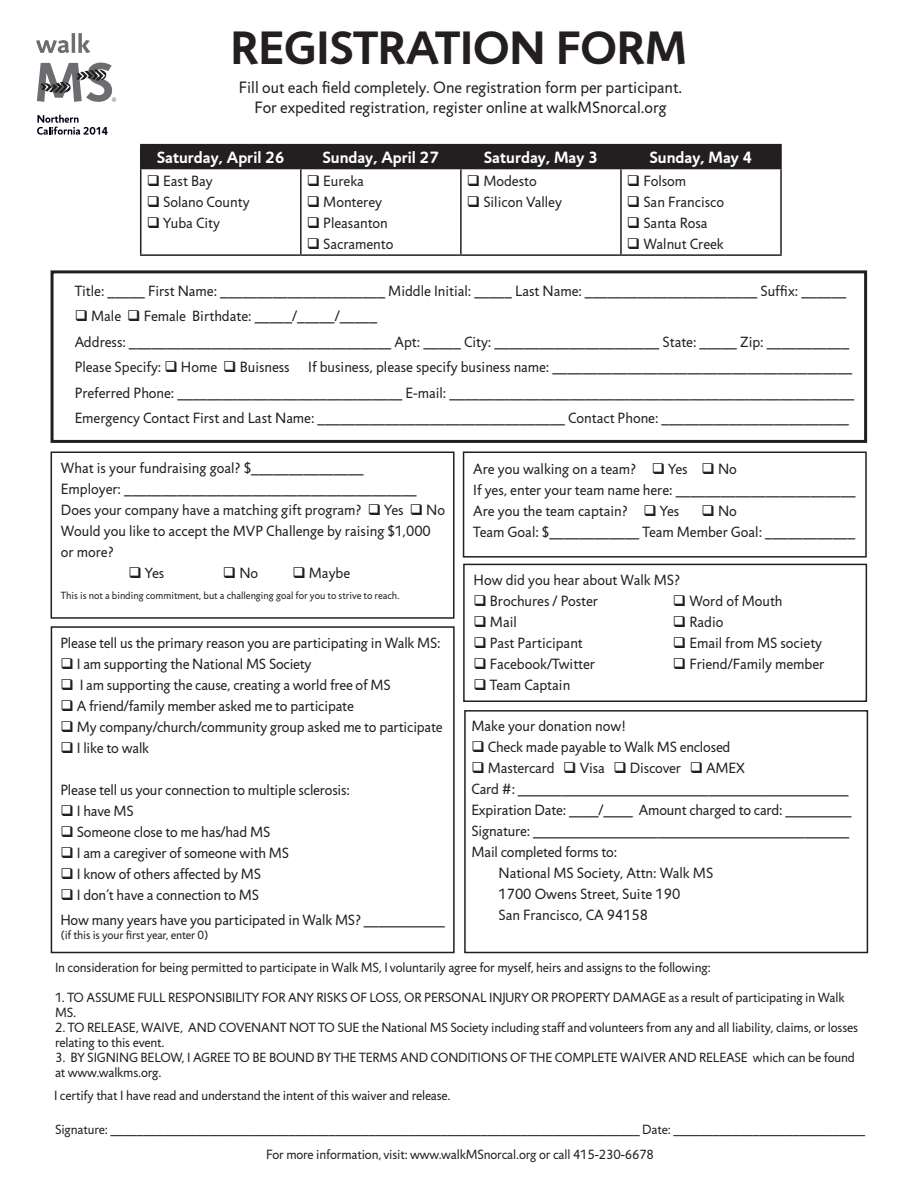
<style>
.page{position:relative;width:918px;height:1188px;background:#fff}
.page>*{position:absolute;margin:0;border:0;box-sizing:border-box;transform-origin:0 0}
.t1{font:700 47.25px "Jigsaw";color:#231f20}
.t2{font:16.65px "Jigsaw";color:#231f20}
.t3{font:700 16.5px "Jigsaw";color:#fff}
.t4{font:15px/21px "Jigsaw";color:#231f20}
.t5{font:13.5px/15px "Jigsaw";letter-spacing:-.01em;color:#231f20}
.t6{font:12px "Jigsaw";letter-spacing:-.01em;color:#231f20}
.t7{font:700 11.55px "Jigsaw";color:#000012}
.t8{font:10.5px "Jigsaw";color:#231f20}
</style>
<div class="page">
<div style="left:51px;top:270px;width:816px;height:173px;border:3px solid #231f20"></div>
<div style="left:51px;top:452px;width:403px;height:167px;border:2px solid #231f20"></div>
<div style="left:463px;top:452px;width:404px;height:106px;border:2px solid #231f20"></div>
<div style="left:463px;top:564px;width:404px;height:138px;border:2px solid #231f20"></div>
<div style="left:464px;top:710px;width:404px;height:243px;border:2px solid #231f20"></div>
<div style="left:51px;top:626px;width:404px;height:327px;border:2px solid #231f20"></div>
<hr style="left:140px;top:144px;width:161px;height:1px;background:#231f20">
<div style="left:140px;top:145px;width:640px;height:23px;background:#231f20"></div>
<hr style="left:301px;top:144px;width:160px;height:1px;background:#231f20">
<hr style="left:300px;top:145px;width:2px;height:23px;background:#231f20">
<hr style="left:461px;top:144px;width:160px;height:1px;background:#231f20">
<hr style="left:460px;top:145px;width:2px;height:23px;background:#231f20">
<hr style="left:621px;top:144px;width:161px;height:1px;background:#231f20">
<hr style="left:620px;top:145px;width:2px;height:23px;background:#231f20">
<hr style="left:780px;top:145px;width:2px;height:23px;background:#231f20">
<hr style="left:140px;top:168px;width:161px;height:1px;background:#231f20">
<hr style="left:140px;top:169px;width:1px;height:85px;background:#231f20">
<hr style="left:301px;top:168px;width:160px;height:1px;background:#231f20">
<hr style="left:300px;top:169px;width:2px;height:85px;background:#231f20">
<hr style="left:461px;top:168px;width:160px;height:1px;background:#231f20">
<hr style="left:460px;top:169px;width:2px;height:85px;background:#231f20">
<hr style="left:621px;top:168px;width:161px;height:1px;background:#231f20">
<hr style="left:620px;top:169px;width:2px;height:85px;background:#231f20">
<hr style="left:780px;top:169px;width:2px;height:85px;background:#231f20">
<hr style="left:140px;top:254px;width:161px;height:2px;background:#231f20">
<hr style="left:301px;top:254px;width:160px;height:2px;background:#231f20">
<hr style="left:461px;top:254px;width:160px;height:2px;background:#231f20">
<hr style="left:621px;top:254px;width:161px;height:2px;background:#231f20">
<svg style="left:37px;top:115px;width:63px;height:20px"></svg>
<svg style="left:37px;top:63px;width:79px;height:39px"></svg>
<svg style="left:36px;top:33px;width:54px;height:20px"></svg>
<p class="t7" style="left:101px;top:124px;width:8px">4</p>
<p class="t1" style="left:230px;top:19px;width:458px">REGISTRATION FORM</p>
<p class="t2" style="left:239px;top:77px;width:445px">Fill out each field completely. One registration form per participant.</p>
<p class="t2" style="left:255px;top:97px;width:414px">For expedited registration, register online at walkMSnorcal.org</p>
<p class="t3" style="left:157px;top:147px;width:129px">Saturday, April 26</p>
<p class="t3" style="left:323px;top:147px;width:118px">Sunday, April 27</p>
<p class="t3" style="left:484px;top:147px;width:115px">Saturday, May 3</p>
<p class="t3" style="left:650px;top:147px;width:104px">Sunday, May 4</p>
<p class="t4" style="left:147px;top:171px;width:67px">❑ East Bay</p>
<p class="t4" style="left:147px;top:192px;width:104px">❑ Solano County</p>
<p class="t4" style="left:147px;top:213px;width:75px">❑ Yuba City</p>
<p class="t4" style="left:307px;top:171px;width:59px">❑ Eureka</p>
<p class="t4" style="left:307px;top:192px;width:77px">❑ Monterey</p>
<p class="t4" style="left:307px;top:213px;width:83px">❑ Pleasanton</p>
<p class="t4" style="left:307px;top:234px;width:88px">❑ Sacramento</p>
<p class="t4" style="left:467px;top:171px;width:71px">❑ Modesto</p>
<p class="t4" style="left:467px;top:192px;width:97px">❑ Silicon Valley</p>
<p class="t4" style="left:627px;top:171px;width:61px">❑ Folsom</p>
<p class="t4" style="left:627px;top:192px;width:99px">❑ San Francisco</p>
<p class="t4" style="left:627px;top:213px;width:82px">❑ Santa Rosa</p>
<p class="t4" style="left:627px;top:234px;width:98px">❑ Walnut Creek</p>
<p class="t4" style="left:75px;top:280px;width:773px">Title: _____ First Name: ______________________ Middle Initial: _____ Last Name: _______________________ Suffix: ______</p>
<p class="t4" style="left:75px;top:306px;width:304px">❑ Male ❑ Female Birthdate: _____/_____/_____</p>
<p class="t4" style="left:75px;top:331px;width:776px">Address: ___________________________________ Apt: _____ City: ______________________ State: _____ Zip: ___________</p>
<p class="t4" style="left:75px;top:357px;width:779px">Please Specify: ❑ Home ❑ Buisness If business, please specify business name: ________________________________________</p>
<p class="t4" style="left:75px;top:382px;width:781px">Preferred Phone: ______________________________ E-mail: ______________________________________________________</p>
<p class="t4" style="left:75px;top:408px;width:776px">Emergency Contact First and Last Name: _________________________________ Contact Phone: _________________________</p>
<p class="t4" style="left:61px;top:458px;width:304px">What is your fundraising goal? $_______________</p>
<p class="t4" style="left:61px;top:479px;width:357px">Employer: _______________________________________</p>
<p class="t4" style="left:61px;top:500px;width:386px">Does your company have a matching gift program? ❑ Yes ❑ No</p>
<p class="t4" style="left:61px;top:521px;width:371px">Would you like to accept the MVP Challenge by raising $1,000 or more?</p>
<p class="t4" style="left:128px;top:563px;width:37px">❑ Yes</p>
<p class="t4" style="left:223px;top:563px;width:37px">❑ No</p>
<p class="t4" style="left:292px;top:563px;width:59px">❑ Maybe</p>
<p class="t8" style="left:61px;top:590px;width:340px">This is not a binding commitment, but a challenging goal for you to strive to reach.</p>
<p class="t4" style="left:473px;top:458px;width:265px">Are you walking on a team? ❑ Yes ❑ No</p>
<p class="t4" style="left:473px;top:479px;width:384px">If yes, enter your team name here: ________________________</p>
<p class="t4" style="left:473px;top:500px;width:208px">Are you the team captain? ❑ Yes</p>
<p class="t4" style="left:702px;top:500px;width:37px">❑ No</p>
<p class="t4" style="left:473px;top:521px;width:383px">Team Goal: $____________ Team Member Goal: ____________</p>
<p class="t4" style="left:474px;top:570px;width:208px">How did you hear about Walk MS?</p>
<p class="t4" style="left:673px;top:590px;width:111px">❑ Word of Mouth</p>
<p class="t4" style="left:673px;top:611px;width:52px">❑ Radio</p>
<p class="t4" style="left:673px;top:632px;width:151px">❑ Email from MS society</p>
<p class="t4" style="left:673px;top:653px;width:153px">❑ Friend/Family member</p>
<p class="t4" style="left:473px;top:590px;width:126px">❑ Brochures / Poster</p>
<p class="t4" style="left:473px;top:611px;width:45px">❑ Mail</p>
<p class="t4" style="left:473px;top:632px;width:111px">❑ Past Participant</p>
<p class="t4" style="left:473px;top:653px;width:123px">❑ Facebook/Twitter</p>
<p class="t4" style="left:473px;top:674px;width:98px">❑ Team Captain</p>
<p class="t4" style="left:60px;top:633px;width:382px">Please tell us the primary reason you are participating in Walk MS:</p>
<p class="t4" style="left:60px;top:654px;width:253px">❑ I am supporting the National MS Society</p>
<p class="t4" style="left:60px;top:675px;width:332px">❑ I am supporting the cause, creating a world free of MS</p>
<p class="t4" style="left:60px;top:696px;width:295px">❑ A friend/family member asked me to participate</p>
<p class="t4" style="left:60px;top:717px;width:384px">❑ My company/church/community group asked me to participate</p>
<p class="t4" style="left:60px;top:738px;width:90px">❑ I like to walk</p>
<p class="t4" style="left:60px;top:780px;width:291px">Please tell us your connection to multiple sclerosis:</p>
<p class="t4" style="left:60px;top:801px;width:75px">❑ I have MS</p>
<p class="t4" style="left:60px;top:822px;width:212px">❑ Someone close to me has/had MS</p>
<p class="t4" style="left:60px;top:843px;width:230px">❑ I am a caregiver of someone with MS</p>
<p class="t4" style="left:60px;top:864px;width:202px">❑ I know of others affected by MS</p>
<p class="t4" style="left:60px;top:885px;width:200px">❑ I don’t have a connection to MS</p>
<p class="t4" style="left:60px;top:909px;width:386px">How many years have you participated in Walk MS? ___________</p>
<p class="t6" style="left:60px;top:928px;width:150px">(if this is your first year, enter 0)</p>
<p class="t4" style="left:471px;top:715px;width:156px">Make your donation now!</p>
<p class="t4" style="left:471px;top:736px;width:261px">❑ Check made payable to Walk MS enclosed</p>
<p class="t4" style="left:471px;top:757px;width:275px">❑ Mastercard ❑ Visa ❑ Discover ❑ AMEX</p>
<p class="t4" style="left:471px;top:778px;width:379px">Card #: _____________________________________________</p>
<p class="t4" style="left:471px;top:799px;width:382px">Expiration Date: ____/____ Amount charged to card: _________</p>
<p class="t4" style="left:471px;top:820px;width:379px">Signature: ___________________________________________</p>
<p class="t4" style="left:471px;top:841px;width:147px">Mail completed forms to:</p>
<p class="t4" style="left:498px;top:862px;width:216px">National MS Society, Attn: Walk MS</p>
<p class="t4" style="left:498px;top:883px;width:183px">1700 Owens Street, Suite 190</p>
<p class="t4" style="left:498px;top:904px;width:151px">San Francisco, CA 94158</p>
<p class="t5" style="left:55px;top:960px;width:657px">In consideration for being permitted to participate in Walk MS, I voluntarily agree for myself, heirs and assigns to the following:</p>
<p class="t5" style="left:55px;top:990px;width:791px">1. TO ASSUME FULL RESPONSIBILITY FOR ANY RISKS OF LOSS, OR PERSONAL INJURY OR PROPERTY DAMAGE as a result of participating in Walk<br>MS.</p>
<p class="t5" style="left:55px;top:1020px;width:804px">2. TO RELEASE, WAIVE, AND COVENANT NOT TO SUE the National MS Society including staff and volunteers from any and all liability, claims, or losses relating to this event.</p>
<p class="t5" style="left:55px;top:1050px;width:801px">3. BY SIGNING BELOW, I AGREE TO BE BOUND BY THE TERMS AND CONDITIONS OF THE COMPLETE WAIVER AND RELEASE which can be found at www.walkms.org.</p>
<p class="t5" style="left:54px;top:1088px;width:398px">I certify that I have read and understand the intent of this waiver and release.</p>
<p class="t5" style="left:55px;top:1122px;width:812px">Signature: ________________________________________________________________________________ Date: _____________________________</p>
<p class="t5" style="left:266px;top:1147px;width:390px">For more information, visit: www.walkMSnorcal.org or call 415-230-6678</p>
</div>
